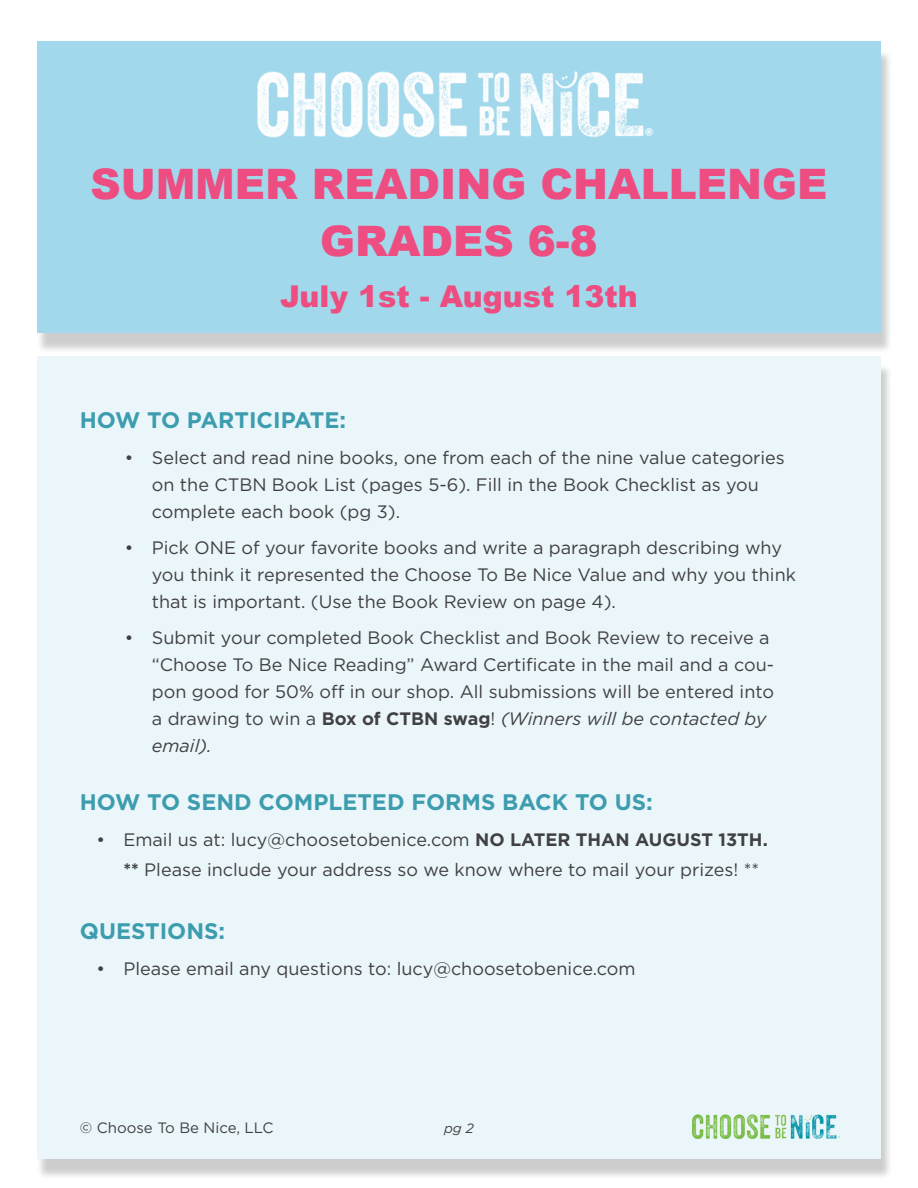
<style>
.page{position:relative;width:918px;height:1188px;background:#fff}
.page>*{position:absolute;margin:0;border:0;box-sizing:border-box;transform-origin:0 0}
.t1{font:900 42px "Arial";color:#ed4d80}
.t2{font:900 30px "Arial";color:#ed4d80}
.t3{font:700 22.5px "Gotham";color:#3d9daf}
.t4{font:18px/27px "Gotham";color:#414042}
.t5{font:15px "Gotham";color:#414042}
.t6{font:italic 13.5px "Gotham";color:#414042}
.s1{font-weight:700}
.s2{font-style:italic}
</style>
<div class="page">
<div style="left:36px;top:50px;width:857px;height:304px;background:#000;opacity:.2"></div>
<div style="left:37px;top:42px;width:844px;height:291px;background:#a2d8eb"></div>
<div style="left:36px;top:364px;width:857px;height:816px;background:#000;opacity:.2"></div>
<div style="left:37px;top:356px;width:844px;height:803px;background:#eaf6fa"></div>
<img style="left:257px;top:71px;width:396px;height:67px">
<img style="left:693px;top:1115px;width:146px;height:24px">
<p class="t1" style="left:90px;top:154px;width:739px">SUMMER READING CHALLENGE</p>
<p class="t1" style="left:320px;top:210px;width:279px">GRADES 6-8</p>
<p class="t2" style="left:280px;top:274px;width:359px">July 1st - August 13th</p>
<p class="t3" style="left:80px;top:406px;width:268px">HOW TO PARTICIPATE:</p>
<p class="t4" style="left:152px;top:444px;width:635px;text-indent:-27px">• Select and read nine books, one from each of the nine value categories on the CTBN Book List (pages 5-6). Fill in the Book Checklist as you complete each book (pg 3).</p>
<p class="t4" style="left:152px;top:534px;width:646px;text-indent:-27px">• Pick ONE of your favorite books and write a paragraph describing why you think it represented the Choose To Be Nice Value and why you think that is important. (Use the Book Review on page 4).</p>
<p class="t4" style="left:152px;top:624px;width:624px;text-indent:-27px">• Submit your completed Book Checklist and Book Review to receive a “Choose To Be Nice Reading” Award Certificate in the mail and a cou&shy;pon good for 50% off in our shop. All submissions will be entered into a drawing to win a <span class="s1">Box of CTBN swag</span>! <span class="s2">(Winners will be contacted by email).</span></p>
<p class="t3" style="left:80px;top:787px;width:575px">HOW TO SEND COMPLETED FORMS BACK TO US:</p>
<p class="t4" style="left:96px;top:826px;width:673px">• Email us at: lucy@choosetobenice.com <span class="s1">NO LATER THAN AUGUST 13TH.</span></p>
<p class="t4" style="left:123px;top:856px;width:637px"><span class="s1">**</span> Please include your address so we know where to mail your prizes! **</p>
<p class="t3" style="left:80px;top:916px;width:147px">QUESTIONS:</p>
<p class="t4" style="left:96px;top:955px;width:541px">• Please email any questions to: lucy@choosetobenice.com</p>
<p class="t5" style="left:80px;top:1119px;width:195px">© Choose To Be Nice, LLC</p>
<p class="t6" style="left:444px;top:1119px;width:31px">pg 2</p>
</div>
